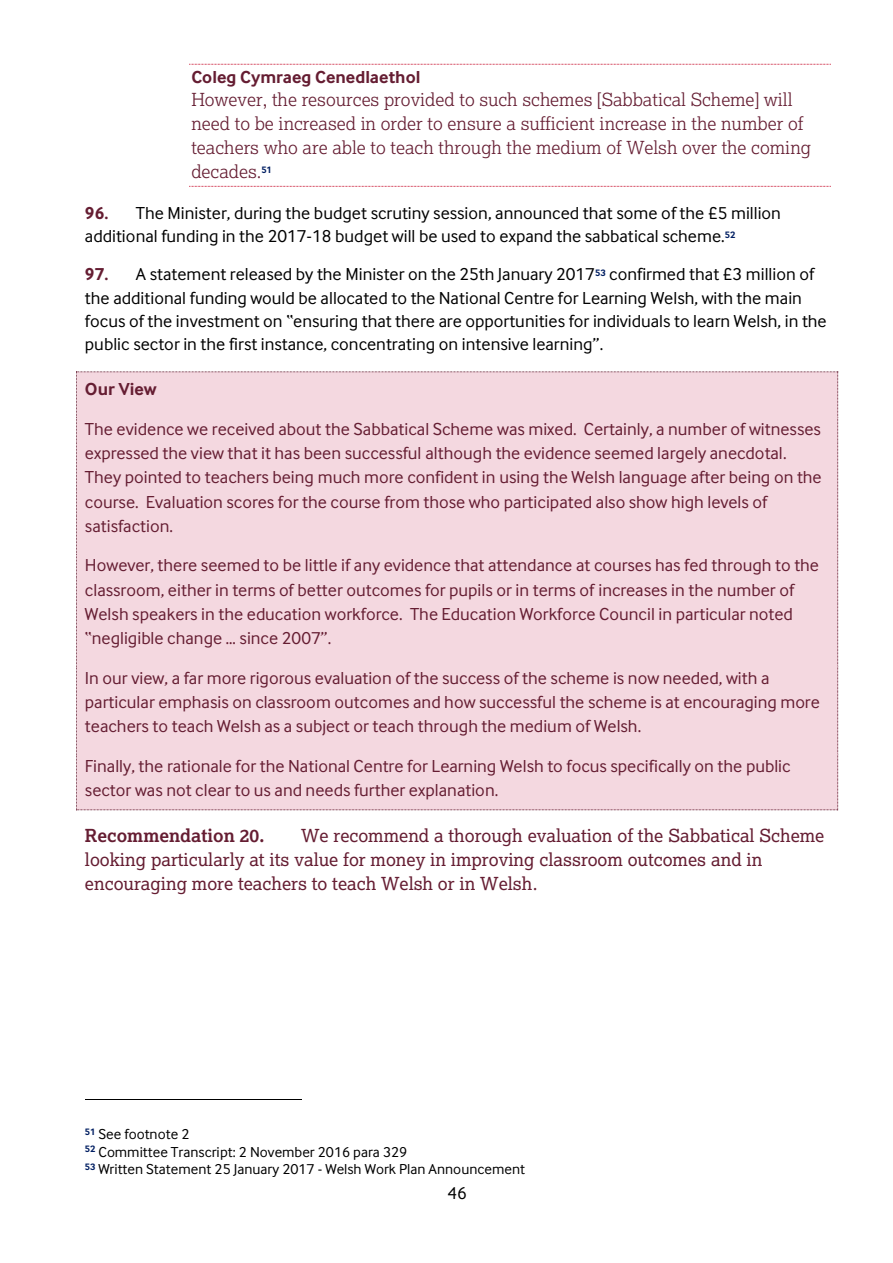
<style>
.page{position:relative;width:893px;height:1263px;background:#fff}
.page>*{position:absolute;margin:0;border:0;box-sizing:border-box;transform-origin:0 0}
.t1{font:18px/24.3px "Cynulliad Sans";color:#651d32}
.t2{font:18px/23.2px "Cynulliad Sans";color:#000}
.t3{font:18px/23.7px "Cynulliad Serif Lt";color:#651d32}
.t4{font:18px/23.9px "Cynulliad Serif";color:#651d32}
.t5{font:700 18px "Cynulliad Serif";color:#651d32}
.t6{font:700 18px "Cynulliad Sans";color:#651d32}
.t7{font:15px "Cynulliad Sans";color:#000}
.s1{font-family:"Cynulliad Sans";font-weight:700}
.s2{font-weight:700;color:#651d32}
</style>
<div class="page">
<svg style="left:189px;top:64px;width:642px;height:1px"></svg>
<svg style="left:189px;top:186px;width:642px;height:1px"></svg>
<div style="left:76px;top:371px;width:762px;height:439px;background:#f4d8e0"></div>
<hr style="left:85px;top:1099px;width:216px;height:1px;background:#000">
<p class="t3" style="left:191px;top:64px;width:621px"><span class="s1">Coleg Cymraeg Cenedlaethol<br></span>However, the resources provided to such schemes [Sabbatical Scheme] will need to be increased in order to ensure a sufficient increase in the number of teachers who are able to teach through the medium of Welsh over the coming decades.<sup>51</sup></p>
<p class="t2" style="left:85px;top:200px;width:697px"><span class="s2">96.</span> The Minister, during the budget scrutiny session, announced that some of the £5 million additional funding in the 2017-18 budget will be used to expand the sabbatical scheme.<sup>52</sup></p>
<p class="t2" style="left:85px;top:262px;width:743px"><span class="s2">97.</span> A statement released by the Minister on the 25th January 2017<sup>53</sup> confirmed that £3 million of the additional funding would be allocated to the National Centre for Learning Welsh, with the main focus of the investment on “ensuring that there are opportunities for individuals to learn Welsh, in the public sector in the first instance, concentrating on intensive learning”.</p>
<p class="t6" style="left:85px;top:378px;width:73px">Our View</p>
<p class="t1" style="left:85px;top:416px;width:738px">The evidence we received about the Sabbatical Scheme was mixed. Certainly, a number of witnesses expressed the view that it has been successful although the evidence seemed largely anecdotal.<br>They pointed to teachers being much more confident in using the Welsh language after being on the course. Evaluation scores for the course from those who participated also show high levels of satisfaction.</p>
<p class="t1" style="left:85px;top:552px;width:736px">However, there seemed to be little if any evidence that attendance at courses has fed through to the classroom, either in terms of better outcomes for pupils or in terms of increases in the number of Welsh speakers in the education workforce. The Education Workforce Council in particular noted “negligible change … since 2007”.</p>
<p class="t1" style="left:85px;top:665px;width:736px">In our view, a far more rigorous evaluation of the success of the scheme is now needed, with a particular emphasis on classroom outcomes and how successful the scheme is at encouraging more teachers to teach Welsh as a subject or teach through the medium of Welsh.</p>
<p class="t1" style="left:85px;top:753px;width:707px">Finally, the rationale for the National Centre for Learning Welsh to focus specifically on the public sector was not clear to us and needs further explanation.</p>
<p class="t5" style="left:85px;top:825px;width:181px">Recommendation 20.</p>
<p class="t4" style="left:85px;top:823px;width:741px;text-indent:216px">We recommend a thorough evaluation of the Sabbatical Scheme looking particularly at its value for money in improving classroom outcomes and in encouraging more teachers to teach Welsh or in Welsh.</p>
<p class="t7" style="left:85px;top:1125px;width:106px"><sup>51</sup> See footnote 2</p>
<p class="t7" style="left:85px;top:1142px;width:324px"><sup>52</sup> Committee Transcript: 2 November 2016 para 329</p>
<p class="t7" style="left:85px;top:1160px;width:442px"><sup>53</sup> Written Statement 25 January 2017 - Welsh Work Plan Announcement</p>
<p class="t2" style="left:447px;top:1181px;width:21px">46</p>
</div>
